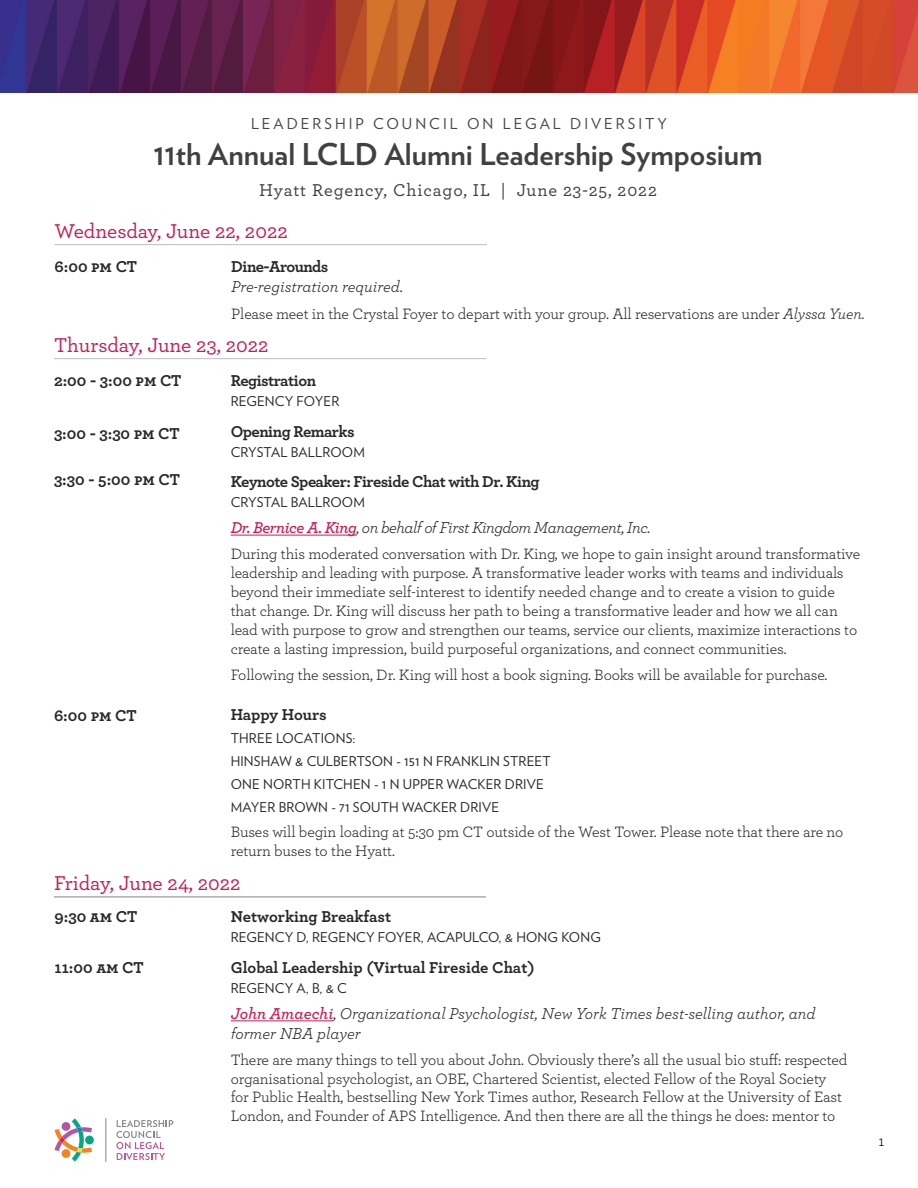
<style>
.page{position:relative;width:918px;height:1188px;background:#fff}
.page>*{position:absolute;margin:0;border:0;box-sizing:border-box;transform-origin:0 0}
.t1{font:700 30px "Verlag";color:#414042}
.t2{font:500 21px "Archer";color:#c61e55}
.t3{font:500 18px "Archer";letter-spacing:.05em;color:#414042}
.t4{font:700 16.5px "Archer";letter-spacing:-.01em;color:#292829}
.t5{font:italic 16.5px/19.8px "Archer";color:#292829}
.t6{font:700 16.5px "Archer";letter-spacing:-.03em;color:#292829}
.t7{font:italic 16.5px "Archer";letter-spacing:-.03em;color:#292829}
.t8{font:700 16.5px "Archer";letter-spacing:-.035em;color:#292829}
.t9{font:15.75px/18.9px "Archer";letter-spacing:-.01em;color:#292829}
.t10{font:15px "Verlag";letter-spacing:.2em;color:#464547}
.t11{font:15px "Archer";color:#000}
.t12{font:13.5px/23px "Verlag";letter-spacing:.01em;color:#292829}
.s1{font-style:italic}
.s2{font-weight:600;color:#c61e55}
</style>
<div class="page">
<hr style="left:54px;top:358px;width:432px;height:1px;background:#bcbec0">
<hr style="left:231px;top:535px;width:125px;height:1px;background:#c61e55">
<img style="left:0;top:0;width:918px;height:93px">
<hr style="left:54px;top:897px;width:432px;height:1px;background:#88817e">
<hr style="left:231px;top:1020px;width:102px;height:1px;background:#c61e55">
<hr style="left:55px;top:244px;width:432px;height:1px;background:#bcbec0">
<svg style="left:116px;top:1120px;width:57px;height:40px"></svg>
<svg style="left:55px;top:1118px;width:37px;height:44px"></svg>
<svg style="left:105px;top:1118px;width:1px;height:44px"></svg>
<p class="t10" style="left:251px;top:112px;width:417px">LEADERSHIP COUNCIL ON LEGAL DIVERSITY</p>
<h1 class="t1" style="left:153px;top:131px;width:611px">11th Annual LCLD Alumni Leadership Symposium</h1>
<p class="t3" style="left:259px;top:177px;width:400px">Hyatt Regency, Chicago, IL | June 23-25, 2022</p>
<h2 class="t2" style="left:55px;top:215px;width:235px">Wednesday, June 22, 2022</h2>
<p class="t8" style="left:231px;top:254px;width:99px">Dine-Arounds</p>
<p class="t5" style="left:231px;top:276px;width:173px">Pre-registration required.</p>
<p class="t9" style="left:231px;top:303px;width:635px">Please meet in the Crystal Foyer to depart with your group. All reservations are under <span class="s1">Alyssa Yuen</span>.</p>
<p class="t4" style="left:55px;top:254px;width:84px">6:00 pm CT</p>
<h2 class="t2" style="left:54px;top:329px;width:216px">Thursday, June 23, 2022</h2>
<p class="t6" style="left:231px;top:368px;width:87px">Registration</p>
<p class="t12" style="left:231px;top:389px;width:110px">REGENCY FOYER</p>
<p class="t6" style="left:231px;top:418px;width:125px">Opening Remarks</p>
<p class="t12" style="left:231px;top:439px;width:136px">CRYSTAL BALLROOM</p>
<p class="t6" style="left:231px;top:469px;width:311px">Keynote Speaker: Fireside Chat with Dr. King</p>
<p class="t12" style="left:231px;top:490px;width:136px">CRYSTAL BALLROOM</p>
<p class="t7" style="left:231px;top:516px;width:421px"><span class="s2">Dr. Bernice A. King</span>, on behalf of First Kingdom Management, Inc.</p>
<p class="t9" style="left:231px;top:544px;width:631px">During this moderated conversation with Dr. King, we hope to gain insight around transformative leadership and leading with purpose. A transformative leader works with teams and individuals beyond their immediate self-interest to identify needed change and to create a vision to guide that change. Dr. King will discuss her path to being a transformative leader and how we all can lead with purpose to grow and strengthen our teams, service our clients, maximize interactions to create a lasting impression, build purposeful organizations, and connect communities.</p>
<p class="t9" style="left:231px;top:665px;width:598px">Following the session, Dr. King will host a book signing. Books will be available for purchase.</p>
<p class="t4" style="left:231px;top:701px;width:98px">Happy Hours</p>
<p class="t12" style="left:231px;top:726px;width:322px">THREE LOCATIONS:<br>HINSHAW &amp; CULBERTSON - 151 N FRANKLIN STREET ONE NORTH KITCHEN - 1 N UPPER WACKER DRIVE MAYER BROWN - 71 SOUTH WACKER DRIVE</p>
<p class="t9" style="left:231px;top:822px;width:614px">Buses will begin loading at 5:30 pm CT outside of the West Tower. Please note that there are no return buses to the Hyatt.</p>
<p class="t4" style="left:54px;top:368px;width:129px">2:00 - 3:00 pm CT</p>
<p class="t4" style="left:54px;top:420px;width:127px">3:00 - 3:30 pm CT</p>
<p class="t4" style="left:54px;top:467px;width:127px">3:30 - 5:00 pm CT</p>
<p class="t4" style="left:54px;top:702px;width:84px">6:00 pm CT</p>
<h2 class="t2" style="left:54px;top:868px;width:188px">Friday, June 24, 2022</h2>
<p class="t4" style="left:231px;top:904px;width:162px">Networking Breakfast</p>
<p class="t12" style="left:231px;top:925px;width:372px">REGENCY D, REGENCY FOYER, ACAPULCO, &amp; HONG KONG</p>
<p class="t4" style="left:231px;top:954px;width:306px">Global Leadership (Virtual Fireside Chat)</p>
<p class="t12" style="left:231px;top:976px;width:118px">REGENCY A, B, &amp; C</p>
<p class="t5" style="left:231px;top:1003px;width:587px"><span class="s2">John Amaechi</span>, Organizational Psychologist, New York Times best-selling author, and former NBA player</p>
<p class="t9" style="left:231px;top:1049px;width:618px">There are many things to tell you about John. Obviously there’s all the usual bio stuff: respected organisational psychologist, an OBE, Chartered Scientist, elected Fellow of the Royal Society for Public Health, bestselling New York Times author, Research Fellow at the University of East London, and Founder of APS Intelligence. And then there are all the things he does: mentor to</p>
<p class="t4" style="left:55px;top:904px;width:84px">9:30 am CT</p>
<p class="t4" style="left:55px;top:954px;width:91px">11:00 am CT</p>
<p class="t11" style="left:879px;top:1131px;width:7px">1</p>
</div>
